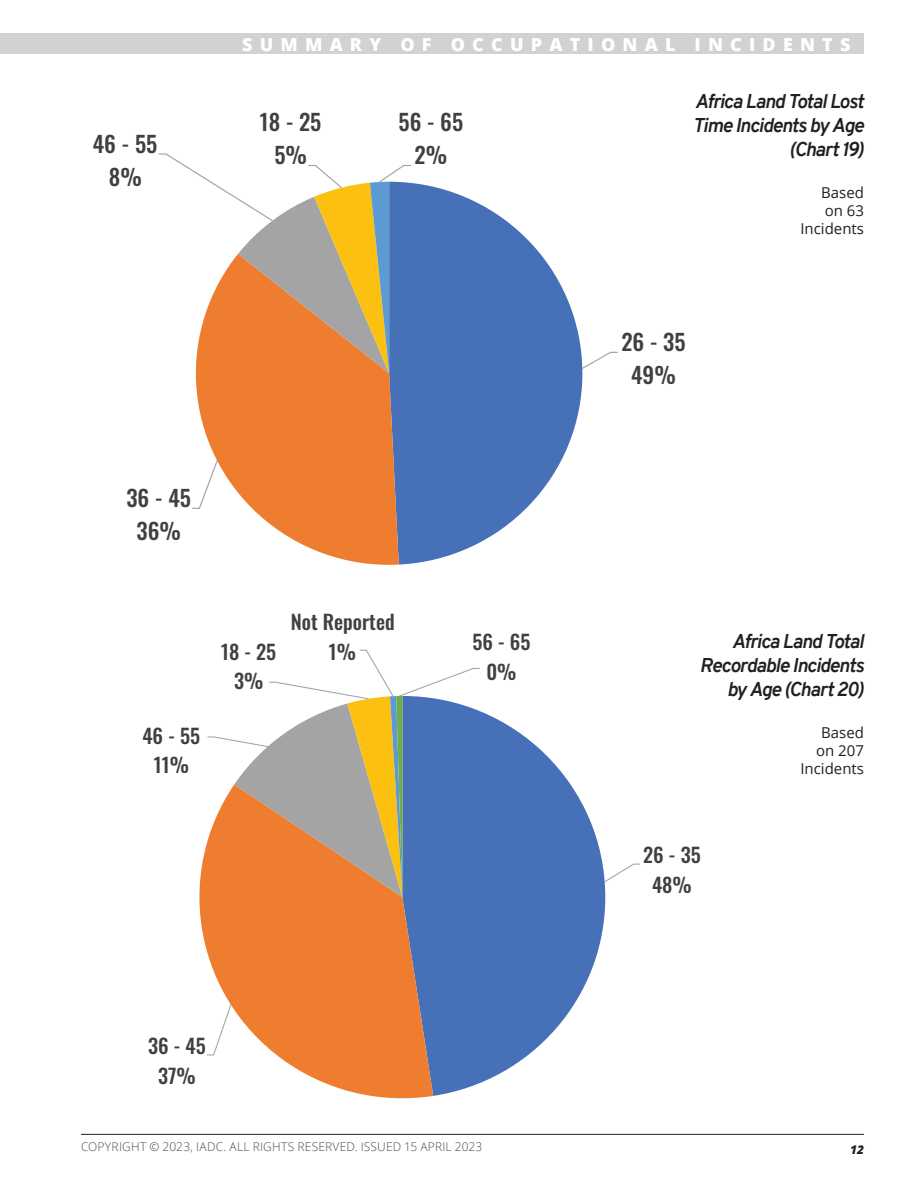
<style>
.page{position:relative;width:918px;height:1188px;background:#fff}
.page>*{position:absolute;margin:0;border:0;box-sizing:border-box;transform-origin:0 0}
.t1{font:500 22.35px/33.2px "Oswald";color:#404040;text-align:center}
.t2{font:500 20.1px/29.7px "Oswald";color:#404040;text-align:center}
.t3{font:italic 700 19.5px/24px "Overpass";letter-spacing:-.045em;color:#231f20;text-align:right}
.t4{font:800 18px "Open Sans";letter-spacing:.4em;color:#fff}
.t5{font:15px/18px "Open Sans";color:#231f20;text-align:right}
.t6{font:300 12px "Open Sans";letter-spacing:.015em;color:#4b4c4d}
.t7{font:italic 800 12px "Open Sans";color:#231f20}
</style>
<div class="page">
<hr style="left:81px;top:1134px;width:783px;height:1px;background:#231f20">
<div style="left:0;top:34px;width:864px;height:20px;background:#d1d2d4"></div>
<svg style="left:399px;top:510px;width:126px;height:55px;fill:#4671b8"></svg>
<svg style="left:254px;top:510px;width:145px;height:55px;fill:#ee7d2f"></svg>
<svg style="left:158px;top:153px;width:460px;height:357px"></svg>
<svg style="left:433px;top:1056px;width:94px;height:40px;fill:#4671b8"></svg>
<svg style="left:199px;top:847px;width:234px;height:252px"></svg>
<svg style="left:206px;top:649px;width:434px;height:407px"></svg>
<p class="t1" style="left:93px;top:125px;width:66px">46 - 55<br>8%</p>
<p class="t4" style="left:242px;top:31px;width:610px">SUMMARY OF OCCUPATIONAL INCIDENTS</p>
<p class="t1" style="left:260px;top:103px;width:63px">18 - 25<br>5%</p>
<p class="t1" style="left:399px;top:103px;width:66px">56 - 65<br>2%</p>
<p class="t3" style="left:693px;top:89px;width:173px">Africa Land Total Lost<br>Time Incidents by Age (Chart 19)</p>
<p class="t5" style="left:800px;top:183px;width:65px">Based on 63<br>Incidents</p>
<p class="t1" style="left:621px;top:323px;width:66px">26 - 35<br>49%</p>
<p class="t1" style="left:126px;top:479px;width:66px">36 - 45<br>36%</p>
<p class="t2" style="left:142px;top:719px;width:59px">46 - 55<br>11%</p>
<p class="t2" style="left:221px;top:635px;width:57px">18 - 25<br>3%</p>
<p class="t2" style="left:291px;top:605px;width:105px">Not Reported<br>1%</p>
<p class="t2" style="left:472px;top:625px;width:59px">56 - 65<br>0%</p>
<p class="t3" style="left:700px;top:629px;width:166px">Africa Land Total<br>Recordable Incidents by Age (Chart 20)</p>
<p class="t2" style="left:643px;top:838px;width:59px">26 - 35<br>48%</p>
<p class="t5" style="left:800px;top:723px;width:65px">Based on 207<br>Incidents</p>
<p class="t2" style="left:148px;top:1029px;width:59px">36 - 45<br>37%</p>
<p class="t6" style="left:81px;top:1138px;width:403px">COPYRIGHT © 2023, IADC. ALL RIGHTS RESERVED. ISSUED 15 APRIL 2023</p>
<p class="t7" style="left:850px;top:1141px;width:15px">12</p>
</div>
